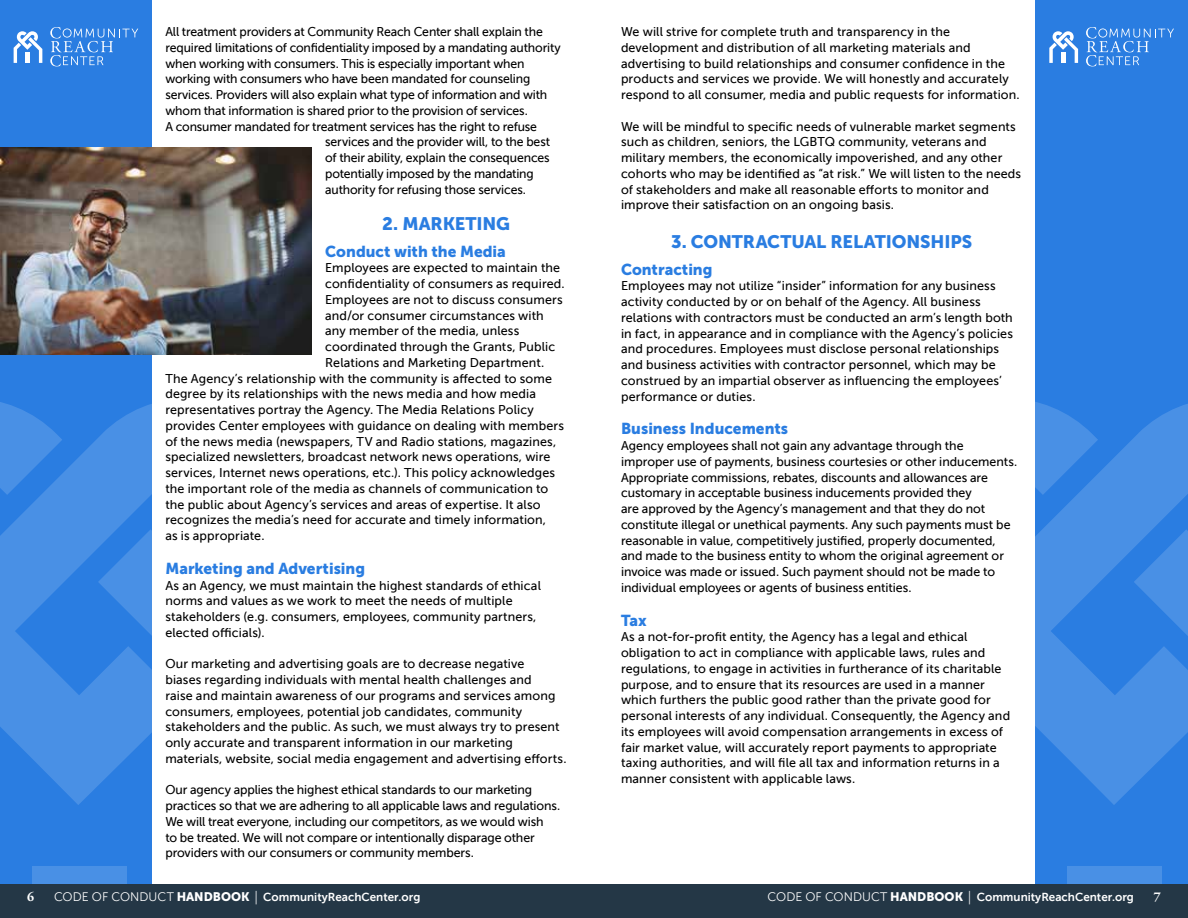
<style>
.page{position:relative;width:1188px;height:918px;background:#fff}
.page>*{position:absolute;margin:0;border:0;box-sizing:border-box;transform-origin:0 0}
.t1{font:18px "Museo Sans 900";letter-spacing:-.005em;color:#2a7de1}
.t2{font:15.75px "Museo Sans 900";color:#2a7de1}
.t3{font:700 13.5px "Adobe Garamond Pro";color:#fff}
.t4{font:12.75px/15.8px "Museo Sans 500";letter-spacing:.005em;color:#000}
.t5{font:12.75px "Museo Sans 500";letter-spacing:.005em;color:#000;scale:.96 1}
.t6{font:11.7px "Museo Sans 700";color:#fff}
.s1{font-family:"Museo Sans 300";font-size:12.3px}
.s2{font-family:"Museo Sans 900";font-size:12.3px}
.s3{font-family:"Adobe Garamond Pro";font-size:13.5px}
</style>
<div class="page">
<div style="left:0;top:0;width:152px;height:918px;background:#2a7de1"></div>
<svg style="left:50px;top:27px;width:88px;height:39px"></svg>
<svg style="left:14px;top:31px;width:28px;height:32px"></svg>
<svg style="left:0;top:402px;width:152px;height:403px;fill:#4990e5"></svg>
<svg style="left:98px;top:529px;width:291px;height:356px"></svg>
<div style="left:32px;top:866px;width:94px;height:19px;background:#4990e5"></div>
<div style="left:0;top:885px;width:594px;height:33px;background:#243746"></div>
<div style="left:1036px;top:0;width:152px;height:918px;background:#2a7de1"></div>
<svg style="left:1086px;top:27px;width:88px;height:39px"></svg>
<svg style="left:1049px;top:31px;width:29px;height:32px"></svg>
<svg style="left:1035px;top:398px;width:153px;height:407px;fill:#4990e5"></svg>
<svg style="left:820px;top:884px;width:157px;height:1px"></svg>
<svg style="left:1134px;top:529px;width:54px;height:356px"></svg>
<div style="left:1068px;top:866px;width:94px;height:19px;background:#4990e5"></div>
<div style="left:594px;top:885px;width:594px;height:33px;background:#243746"></div>
<img style="left:0;top:147px;width:312px;height:207px">
<p class="t5" style="left:165px;top:25px;width:395px">All treatment providers at Community Reach Center shall explain the</p>
<p class="t5" style="left:165px;top:40px;width:413px">required limitations of confidentiality imposed by a mandating authority</p>
<p class="t5" style="left:165px;top:56px;width:376px">when working with consumers. This is especially important when</p>
<p class="t5" style="left:165px;top:72px;width:382px">working with consumers who have been mandated for counseling</p>
<p class="t5" style="left:165px;top:88px;width:399px">services. Providers will also explain what type of information and with</p>
<p class="t5" style="left:165px;top:103px;width:379px">whom that information is shared prior to the provision of services.</p>
<p class="t5" style="left:165px;top:119px;width:389px">A consumer mandated for treatment services has the right to refuse</p>
<p class="t5" style="left:325px;top:135px;width:236px">services and the provider will, to the best</p>
<p class="t5" style="left:325px;top:151px;width:235px">of their ability, explain the consequences</p>
<p class="t5" style="left:325px;top:166px;width:219px">potentially imposed by the mandating</p>
<p class="t5" style="left:325px;top:182px;width:211px">authority for refusing those services.</p>
<h1 class="t1" style="left:382px;top:213px;width:130px">2. MARKETING</h1>
<p class="t2" style="left:325px;top:242px;width:182px">Conduct with the Media</p>
<p class="t4" style="left:325px;top:260px;width:236px">Employees are expected to maintain the</p>
<p class="t4" style="left:325px;top:276px;width:241px">confidentiality of consumers as required.</p>
<p class="t4" style="left:325px;top:292px;width:239px">Employees are not to discuss consumers</p>
<p class="t4" style="left:325px;top:307px;width:220px">and/or consumer circumstances with</p>
<p class="t4" style="left:325px;top:323px;width:196px">any member of the media, unless</p>
<p class="t4" style="left:325px;top:339px;width:232px">coordinated through the Grants, Public</p>
<p class="t4" style="left:325px;top:355px;width:221px">Relations and Marketing Department.</p>
<p class="t4" style="left:165px;top:370px;width:388px">The Agency’s relationship with the community is affected to some</p>
<p class="t4" style="left:165px;top:386px;width:372px">degree by its relationships with the news media and how media</p>
<p class="t4" style="left:165px;top:402px;width:370px">representatives portray the Agency. The Media Relations Policy</p>
<p class="t4" style="left:165px;top:418px;width:400px">provides Center employees with guidance on dealing with members</p>
<p class="t4" style="left:165px;top:433px;width:392px">of the news media (newspapers, TV and Radio stations, magazines,</p>
<p class="t4" style="left:165px;top:449px;width:387px">specialized newsletters, broadcast network news operations, wire</p>
<p class="t4" style="left:165px;top:465px;width:391px">services, Internet news operations, etc.). This policy acknowledges</p>
<p class="t4" style="left:165px;top:481px;width:384px">the important role of the media as channels of communication to</p>
<p class="t4" style="left:165px;top:496px;width:377px">the public about Agency’s services and areas of expertise. It also</p>
<p class="t4" style="left:165px;top:512px;width:382px">recognizes the media’s need for accurate and timely information,</p>
<p class="t4" style="left:165px;top:528px;width:101px">as is appropriate.</p>
<p class="t2" style="left:165px;top:559px;width:201px">Marketing and Advertising</p>
<p class="t4" style="left:165px;top:577px;width:377px">As an Agency, we must maintain the highest standards of ethical norms and values as we work to meet the needs of multiple stakeholders (e.g. consumers, employees, community partners, elected officials).</p>
<p class="t4" style="left:165px;top:656px;width:403px">Our marketing and advertising goals are to decrease negative<br>biases regarding individuals with mental health challenges and<br>raise and maintain awareness of our programs and services among consumers, employees, potential job candidates, community stakeholders and the public. As such, we must always try to present only accurate and transparent information in our marketing materials, website, social media engagement and advertising efforts.</p>
<p class="t4" style="left:165px;top:782px;width:396px">Our agency applies the highest ethical standards to our marketing practices so that we are adhering to all applicable laws and regulations.<br>We will treat everyone, including our competitors, as we would wish<br>to be treated. We will not compare or intentionally disparage other providers with our consumers or community members.</p>
<p class="t4" style="left:621px;top:24px;width:400px">We will strive for complete truth and transparency in the development and distribution of all marketing materials and advertising to build relationships and consumer confidence in the products and services we provide. We will honestly and accurately respond to all consumer, media and public requests for information.</p>
<p class="t4" style="left:621px;top:118px;width:402px">We will be mindful to specific needs of vulnerable market segments such as children, seniors, the LGBTQ community, veterans and military members, the economically impoverished, and any other cohorts who may be identified as “at risk.” We will listen to the needs of stakeholders and make all reasonable efforts to monitor and improve their satisfaction on an ongoing basis.</p>
<h1 class="t1" style="left:671px;top:231px;width:303px">3. CONTRACTUAL RELATIONSHIPS</h1>
<p class="t2" style="left:621px;top:260px;width:93px">Contracting</p>
<p class="t4" style="left:621px;top:278px;width:393px">Employees may not utilize “insider” information for any business activity conducted by or on behalf of the Agency. All business relations with contractors must be conducted an arm’s length both in fact, in appearance and in compliance with the Agency’s policies and procedures. Employees must disclose personal relationships and business activities with contractor personnel, which may be construed by an impartial observer as influencing the employees’ performance or duties.</p>
<p class="t2" style="left:621px;top:420px;width:169px">Business Inducements</p>
<p class="t4" style="left:621px;top:438px;width:398px">Agency employees shall not gain any advantage through the improper use of payments, business courtesies or other inducements.<br>Appropriate commissions, rebates, discounts and allowances are customary in acceptable business inducements provided they<br>are approved by the Agency’s management and that they do not constitute illegal or unethical payments. Any such payments must be reasonable in value, competitively justified, properly documented, and made to the business entity to whom the original agreement or invoice was made or issued. Such payment should not be made to individual employees or agents of business entities.</p>
<p class="t2" style="left:621px;top:611px;width:27px">Tax</p>
<p class="t4" style="left:621px;top:629px;width:391px">As a not-for-profit entity, the Agency has a legal and ethical obligation to act in compliance with applicable laws, rules and regulations, to engage in activities in furtherance of its charitable purpose, and to ensure that its resources are used in a manner which furthers the public good rather than the private good for personal interests of any individual. Consequently, the Agency and its employees will avoid compensation arrangements in excess of fair market value, will accurately report payments to appropriate taxing authorities, and will file all tax and information returns in a manner consistent with applicable laws.</p>
<p class="t3" style="left:27px;top:889px;width:9px">6</p>
<p class="t6" style="left:54px;top:890px;width:368px"><span class="s1">CODE OF CONDUCT</span> <span class="s2">HANDBOOK</span> <span class="s3">|</span> CommunityReachCenter.org</p>
<p class="t6" style="left:768px;top:890px;width:368px"><span class="s1">CODE OF CONDUCT</span> <span class="s2">HANDBOOK</span> <span class="s3">|</span> CommunityReachCenter.org</p>
<p class="t3" style="left:1154px;top:889px;width:9px">7</p>
</div>
